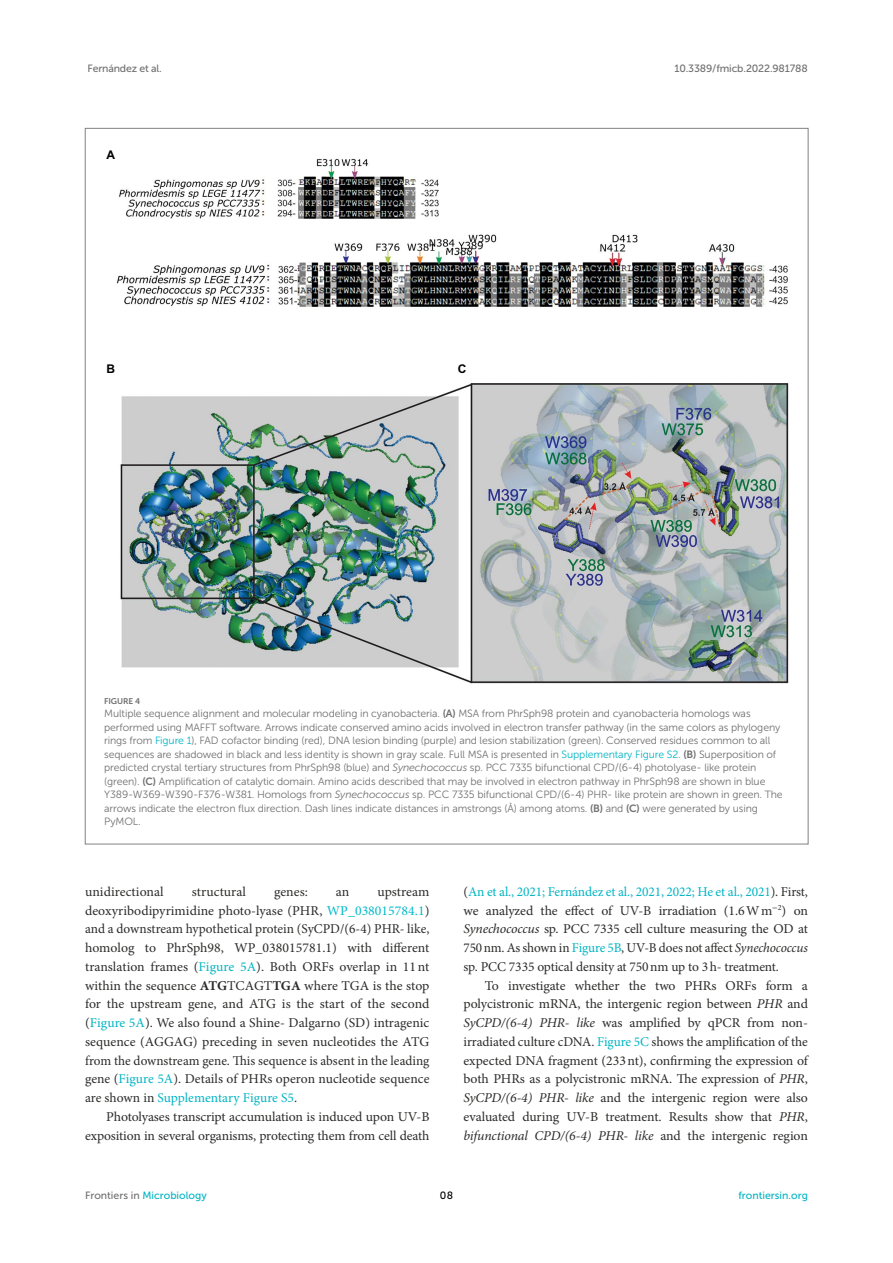
<style>
.page{position:relative;width:893px;height:1263px;background:#fff}
.page>*{position:absolute;margin:0;border:0;box-sizing:border-box;transform-origin:0 0}
.TEXT{font:13.5px/18.8px "Minion Pro";letter-spacing:-.01em;color:#2b2b2a;text-align:justify}
.t1{font:700 12px "Arial";color:#000}
.FIG_LEG{font:10.5px/13.5px "Museo Sans 300";letter-spacing:-.01em;color:#706f70}
.t2{font:10.5px "Museo Sans 500";letter-spacing:-.015em;color:#706f70}
.t3{font:10.5px "Museo Sans 500";color:#00b4c4}
.t4{font:10.5px "Museo Sans 500";color:#000}
.FIG_HD{font:8.25px "Museo Sans 700";letter-spacing:-.01em;color:#706f70}
.s1{font-family:"Museo Sans 700"}
.s2{color:#00b4c4}
.s3{font-style:italic}
.s4{color:#00b9c9}
.s5{font-weight:700}
.s6{color:#706f70}
</style>
<div class="page">
<img style="left:117px;top:158px;width:672px;height:526px">
<p class="t2" style="left:87px;top:63px;width:76px">Fernández et al.</p>
<p class="t2" style="left:674px;top:63px;width:135px">10.3389/fmicb.2022.981788</p>
<p class="t1" style="left:106px;top:147px;width:10px">A</p>
<p class="t1" style="left:106px;top:360px;width:10px">B</p>
<p class="t1" style="left:458px;top:360px;width:10px">C</p>
<p class="FIG_HD" style="left:104px;top:696px;width:37px">FIGURE 4</p>
<p class="FIG_LEG" style="left:104px;top:707px;width:680px">Multiple sequence alignment and molecular modeling in cyanobacteria. <span class="s1">(A)</span> MSA from PhrSph98 protein and cyanobacteria homologs was performed using MAFFT software. Arrows indicate conserved amino acids involved in electron transfer pathway (in the same colors as phylogeny rings from <span class="s2">Figure 1</span>), FAD cofactor binding (red), DNA lesion binding (purple) and lesion stabilization (green). Conserved residues common to all sequences are shadowed in black and less identity is shown in gray scale. Full MSA is presented in <span class="s2">Supplementary Figure S2</span>. <span class="s1">(B)</span> Superposition of predicted crystal tertiary structures from PhrSph98 (blue) and <span class="s3">Synechococcus</span> sp. PCC 7335 bifunctional CPD/(6-4) photolyase- like protein (green). <span class="s1">(C)</span> Amplification of catalytic domain. Amino acids described that may be involved in electron pathway in PhrSph98 are shown in blue Y389-W369-W390-F376-W381. Homologs from <span class="s3">Synechococcus</span> sp. PCC 7335 bifunctional CPD/(6-4) PHR- like protein are shown in green. The arrows indicate the electron flux direction. Dash lines indicate distances in amstrongs (Å) among atoms. <span class="s1">(B)</span> and <span class="s1">(C)</span> were generated by using PyMOL.</p>
<p class="TEXT" style="left:85px;top:882px;width:80px">unidirectional</p>
<p class="TEXT" style="left:192px;top:882px;width:56px">structural</p>
<p class="TEXT" style="left:274px;top:882px;width:35px">genes:</p>
<p class="TEXT" style="left:336px;top:882px;width:15px">an</p>
<p class="TEXT" style="left:85px;top:882px;width:346px;text-indent:292px">upstream deoxyribodipyrimidine photo-lyase (PHR, <span class="s4">WP_038015784.1</span>) and a downstream hypothetical protein (SyCPD/(6-4) PHR- like, homolog to PhrSph98, WP_038015781.1) with different translation frames (<span class="s2">Figure 5A</span>). Both ORFs overlap in 11nt within the sequence <span class="s5">ATG</span>TCAGT<span class="s5">TGA</span> where TGA is the stop for the upstream gene, and ATG is the start of the second (<span class="s2">Figure 5A</span>). We also found a Shine- Dalgarno (SD) intragenic sequence (AGGAG) preceding in seven nucleotides the ATG from the downstream gene. This sequence is absent in the leading gene (<span class="s2">Figure 5A</span>). Details of PHRs operon nucleotide sequence are shown in <span class="s2">Supplementary Figure S5</span>.</p>
<p class="TEXT" style="left:85px;top:1107px;width:346px;text-align:right">Photolyases transcript accumulation is induced upon UV-B exposition in several organisms, protecting them from cell death</p>
<p class="TEXT" style="left:463px;top:882px;width:346px">(<span class="s2">An et al., 2021; Fernández et al., 2021, 2022; He et al., 2021</span>). First, we analyzed the effect of UV-B irradiation (1.6Wm<sup>−</sup><sup>2</sup>) on <span class="s3">Synechococcus</span> sp. PCC 7335 cell culture measuring the OD at 750nm. As shown in <span class="s2">Figure 5B</span>, UV-B does not affect <span class="s3">Synechococcus </span>sp. PCC 7335 optical density at 750nm up to 3h- treatment.</p>
<p class="TEXT" style="left:463px;top:976px;width:346px;text-indent:21px">To investigate whether the two PHRs ORFs form a polycistronic mRNA, the intergenic region between <span class="s3">PHR</span> and <span class="s3">SyCPD/(6-4) PHR- like</span> was amplified by qPCR from non&shy;irradiated culture cDNA. <span class="s2">Figure 5C</span> shows the amplification of the expected DNA fragment (233nt), confirming the expression of both PHRs as a polycistronic mRNA. The expression of <span class="s3">PHR</span>, <span class="s3">SyCPD/(6-4) PHR- like</span> and the intergenic region were also evaluated during UV-B treatment. Results show that <span class="s3">PHR</span>, <span class="s3">bifunctional CPD/(6-4) PHR- like</span> and the intergenic region</p>
<p class="t3" style="left:85px;top:1190px;width:123px"><span class="s6">Frontiers in</span> Microbiology</p>
<p class="t4" style="left:440px;top:1190px;width:15px">08</p>
<p class="t3" style="left:738px;top:1190px;width:71px">frontiersin.org</p>
</div>
